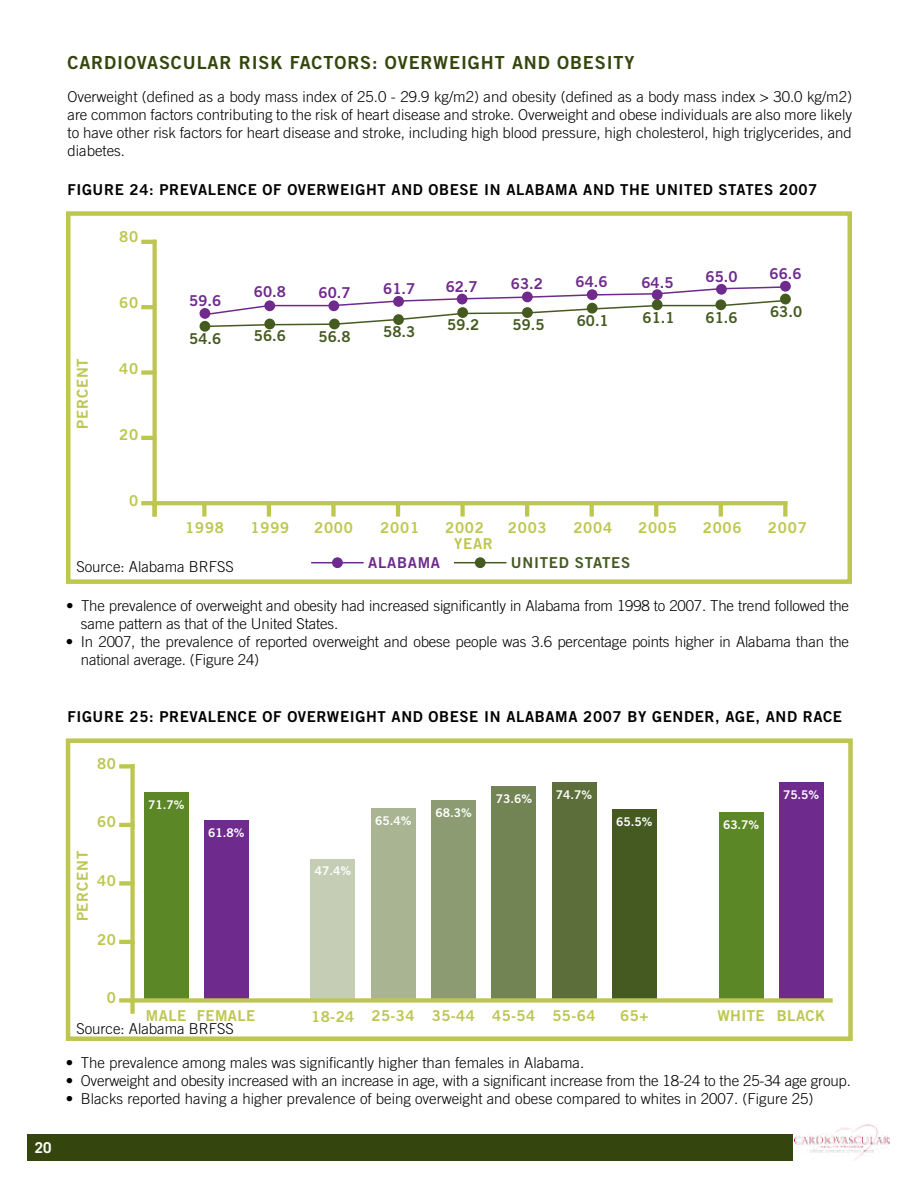
<style>
.page{position:relative;width:918px;height:1188px;background:#fff}
.page>*{position:absolute;margin:0;border:0;box-sizing:border-box;transform-origin:0 0}
.t1{font:18px "Trade Gothic Bold Two";letter-spacing:.05em;color:#34460d}
.t2{font:300 15px/18px "Trade Gothic";letter-spacing:-.01em;color:#000}
.t3{font:15px "Trade Gothic Bold Two";letter-spacing:.04em;color:#000}
.t4{font:15px "Trade Gothic Bold Two";letter-spacing:.05em;color:#bdc750}
.t5{font:15px "Trade Gothic Bold Two";color:#6e2a8d}
.t6{font:15px "Trade Gothic Bold Two";color:#455a21}
.t7{font:15px "Trade Gothic Bold Two";letter-spacing:.05em;color:#455a21}
.t8{font:15px "Trade Gothic Bold Two";letter-spacing:.025em;color:#bdc750}
.t9{font:15px "Trade Gothic Bold Two";letter-spacing:.05em;color:#6e2a8d}
.t10{font:700 15px "Trade Gothic";color:#fff}
.t11{font:12px "Trade Gothic Bold Two";color:#fff}
</style>
<div class="page">
<div style="left:27px;top:1134px;width:766px;height:27px;background:#34460d"></div>
<img style="left:795px;top:1125px;width:95px;height:35px">
<div style="left:66px;top:738px;width:787px;height:303px;border:4px solid #bdc750"></div>
<hr style="left:119px;top:940px;width:16px;height:4px;background:#bdc750">
<div style="left:119px;top:764px;width:16px;height:5px;background:#bdc750"></div>
<hr style="left:119px;top:823px;width:16px;height:4px;background:#bdc750">
<div style="left:119px;top:881px;width:16px;height:5px;background:#bdc750"></div>
<div style="left:779px;top:782px;width:44px;height:218px;background:#6e2a8d"></div>
<div style="left:719px;top:812px;width:44px;height:189px;background:#5c8727"></div>
<div style="left:130px;top:764px;width:5px;height:239px;background:#bdc750"></div>
<div style="left:119px;top:998px;width:16px;height:5px;background:#bdc750"></div>
<div style="left:130px;top:998px;width:5px;height:16px;background:#bdc750"></div>
<div style="left:144px;top:792px;width:44px;height:208px;background:#5c8727"></div>
<div style="left:204px;top:820px;width:44px;height:180px;background:#6e2a8d"></div>
<div style="left:311px;top:859px;width:44px;height:141px;background:#c5cdb5"></div>
<div style="left:371px;top:808px;width:44px;height:192px;background:#a8b492"></div>
<div style="left:431px;top:800px;width:44px;height:200px;background:#8c9b71"></div>
<div style="left:492px;top:786px;width:44px;height:215px;background:#738454"></div>
<div style="left:552px;top:782px;width:44px;height:218px;background:#5c6f3b"></div>
<div style="left:612px;top:809px;width:44px;height:191px;background:#455a21"></div>
<div style="left:131px;top:998px;width:702px;height:5px;background:#bdc750"></div>
<div style="left:66px;top:211px;width:786px;height:373px;border:4px solid #bdc750"></div>
<hr style="left:141px;top:240px;width:15px;height:4px;background:#bdc750">
<hr style="left:141px;top:305px;width:15px;height:4px;background:#bdc750">
<div style="left:141px;top:370px;width:15px;height:5px;background:#bdc750"></div>
<hr style="left:141px;top:436px;width:15px;height:4px;background:#bdc750">
<div style="left:152px;top:240px;width:5px;height:265px;background:#bdc750"></div>
<hr style="left:141px;top:501px;width:16px;height:4px;background:#bdc750">
<div style="left:332px;top:557px;width:11px;height:11px;background:#6e2a8d;border-radius:50%"></div>
<hr style="left:311px;top:562px;width:53px;height:1px;background:#6e2a8d">
<div style="left:475px;top:557px;width:11px;height:11px;background:#455a21;border-radius:50%"></div>
<hr style="left:454px;top:562px;width:52px;height:1px;background:#455a21">
<hr style="left:153px;top:501px;width:634px;height:4px;background:#bdc750">
<svg style="left:783px;top:505px;width:4px;height:12px"></svg>
<hr style="left:719px;top:502px;width:4px;height:15px;background:#bdc750">
<svg style="left:654px;top:505px;width:4px;height:12px"></svg>
<svg style="left:590px;top:505px;width:4px;height:12px"></svg>
<hr style="left:525px;top:502px;width:4px;height:15px;background:#bdc750">
<div style="left:460px;top:502px;width:5px;height:15px;background:#bdc750"></div>
<hr style="left:396px;top:502px;width:4px;height:15px;background:#bdc750">
<div style="left:331px;top:502px;width:5px;height:15px;background:#bdc750"></div>
<hr style="left:267px;top:502px;width:4px;height:15px;background:#bdc750">
<div style="left:202px;top:502px;width:5px;height:15px;background:#bdc750"></div>
<div style="left:152px;top:501px;width:5px;height:16px;background:#bdc750"></div>
<div style="left:200px;top:308px;width:10px;height:11px;background:#6e2a8d;border-radius:50%"></div>
<div style="left:780px;top:281px;width:11px;height:11px;background:#6e2a8d;border-radius:50%"></div>
<div style="left:200px;top:321px;width:10px;height:11px;background:#455a21;border-radius:50%"></div>
<div style="left:780px;top:294px;width:11px;height:10px;background:#455a21;border-radius:50%"></div>
<svg style="left:203px;top:285px;width:584px;height:43px"></svg>
<p class="t1" style="left:68px;top:51px;width:569px">CARDIOVASCULAR RISK FACTORS: OVERWEIGHT AND OBESITY</p>
<p class="t2" style="left:68px;top:88px;width:786px;text-align:justify">Overweight (defined as a body mass index of 25.0 - 29.9 kg/m2) and obesity (defined as a body mass index &gt; 30.0 kg/m2) are common factors contributing to the risk of heart disease and stroke. Overweight and obese individuals are also more likely to have other risk factors for heart disease and stroke, including high blood pressure, high cholesterol, high triglycerides, and diabetes.</p>
<p class="t3" style="left:68px;top:180px;width:751px">FIGURE 24: PREVALENCE OF OVERWEIGHT AND OBESE IN ALABAMA AND THE UNITED STATES 2007</p>
<p class="t4" style="left:73px;top:429px;width:72px;rotate:-90deg">PERCENT</p>
<p class="t4" style="left:119px;top:228px;width:21px">80</p>
<p class="t4" style="left:119px;top:294px;width:21px">60</p>
<p class="t4" style="left:119px;top:360px;width:21px">40</p>
<p class="t4" style="left:119px;top:426px;width:21px">20</p>
<p class="t5" style="left:254px;top:283px;width:34px">60.8</p>
<p class="t5" style="left:319px;top:283px;width:34px">60.7</p>
<p class="t5" style="left:383px;top:279px;width:34px">61.7</p>
<p class="t5" style="left:446px;top:278px;width:34px">62.7</p>
<p class="t5" style="left:511px;top:275px;width:34px">63.2</p>
<p class="t5" style="left:576px;top:272px;width:34px">64.6</p>
<p class="t5" style="left:641px;top:273px;width:34px">64.5</p>
<p class="t5" style="left:706px;top:268px;width:34px">65.0</p>
<p class="t5" style="left:770px;top:264px;width:34px">66.6</p>
<p class="t5" style="left:189px;top:291px;width:34px">59.6</p>
<p class="t6" style="left:770px;top:302px;width:34px">63.0</p>
<p class="t6" style="left:447px;top:315px;width:34px">59.2</p>
<p class="t6" style="left:513px;top:315px;width:34px">59.5</p>
<p class="t6" style="left:577px;top:312px;width:34px">60.1</p>
<p class="t6" style="left:643px;top:308px;width:34px">61.1</p>
<p class="t6" style="left:706px;top:308px;width:34px">61.6</p>
<p class="t6" style="left:189px;top:330px;width:34px">54.6</p>
<p class="t6" style="left:254px;top:327px;width:34px">56.6</p>
<p class="t6" style="left:319px;top:327px;width:34px">56.8</p>
<p class="t6" style="left:383px;top:323px;width:34px">58.3</p>
<p class="t4" style="left:129px;top:492px;width:11px">0</p>
<p class="t4" style="left:185px;top:518px;width:40px">1998</p>
<p class="t4" style="left:251px;top:518px;width:40px">1999</p>
<p class="t4" style="left:314px;top:518px;width:40px">2000</p>
<p class="t4" style="left:380px;top:518px;width:40px">2001</p>
<p class="t4" style="left:445px;top:518px;width:40px">2002</p>
<p class="t4" style="left:508px;top:518px;width:40px">2003</p>
<p class="t4" style="left:573px;top:518px;width:40px">2004</p>
<p class="t4" style="left:638px;top:518px;width:40px">2005</p>
<p class="t4" style="left:703px;top:518px;width:40px">2006</p>
<p class="t4" style="left:768px;top:518px;width:40px">2007</p>
<p class="t4" style="left:454px;top:535px;width:40px">YEAR</p>
<p class="t2" style="left:76px;top:558px;width:159px">Source: Alabama BR FSS</p>
<p class="t9" style="left:368px;top:553px;width:74px">ALABAMA</p>
<p class="t7" style="left:511px;top:553px;width:121px">UNITED STATES</p>
<p class="t2" style="left:81px;top:597px;width:770px;text-indent:-15px">• The prevalence of overweight and obesity had increased significantly in Alabama from 1998 to 2007. The trend followed the same pattern as that of the U nited States.</p>
<p class="t2" style="left:81px;top:633px;width:770px;text-indent:-15px">• In 2007, the prevalence of reported overweight and obese people was 3.6 percentage points higher in Alabama than the national average. (Figure 24)</p>
<p class="t3" style="left:68px;top:707px;width:776px">FIGURE 25: PREVALENCE OF OVERWEIGHT AND OBESE IN ALABAMA 2007 BY GENDER, AGE, AND RACE</p>
<p class="t4" style="left:97px;top:754px;width:21px">80</p>
<p class="t4" style="left:73px;top:921px;width:72px;rotate:-90deg">PERCENT</p>
<p class="t4" style="left:97px;top:813px;width:21px">60</p>
<p class="t4" style="left:97px;top:872px;width:21px">40</p>
<p class="t4" style="left:97px;top:930px;width:21px">20</p>
<p class="t11" style="left:148px;top:797px;width:38px">71.7%</p>
<p class="t11" style="left:208px;top:825px;width:38px">61.8%</p>
<p class="t11" style="left:315px;top:863px;width:38px">47.4%</p>
<p class="t11" style="left:375px;top:814px;width:38px">65.4%</p>
<p class="t11" style="left:435px;top:805px;width:38px">68.3%</p>
<p class="t11" style="left:496px;top:791px;width:38px">73.6%</p>
<p class="t11" style="left:556px;top:787px;width:38px">74.7%</p>
<p class="t11" style="left:616px;top:815px;width:38px">65.5%</p>
<p class="t11" style="left:723px;top:817px;width:38px">63.7%</p>
<p class="t11" style="left:783px;top:787px;width:38px">75.5%</p>
<p class="t10" style="left:35px;top:1139px;width:18px">20</p>
<p class="t4" style="left:107px;top:989px;width:11px">0</p>
<p class="t8" style="left:146px;top:1007px;width:111px">MALE FEMALE</p>
<p class="t2" style="left:76px;top:1020px;width:159px">Source: Alabama BR FSS</p>
<p class="t4" style="left:372px;top:1007px;width:45px">25-34</p>
<p class="t4" style="left:432px;top:1007px;width:45px">35-44</p>
<p class="t4" style="left:552px;top:1007px;width:45px">55-64</p>
<p class="t4" style="left:620px;top:1007px;width:30px">65+</p>
<p class="t4" style="left:311px;top:1007px;width:45px">18-24</p>
<p class="t4" style="left:717px;top:1007px;width:49px">WHITE</p>
<p class="t4" style="left:492px;top:1007px;width:45px">45-54</p>
<p class="t4" style="left:777px;top:1007px;width:50px">BLACK</p>
<p class="t2" style="left:66px;top:1053px;width:520px">• The prevalence among males was significantly higher than females in Alabama.</p>
<p class="t2" style="left:66px;top:1071px;width:787px">• Overweight and obesity increased with an increase in age, with a significant increase from the 18-24 to the 25-34 age group.</p>
<p class="t2" style="left:66px;top:1089px;width:749px">• Blacks reported having a higher prevalence of being overweight and obese compared to whites in 2007. (Figure 25)</p>
</div>
